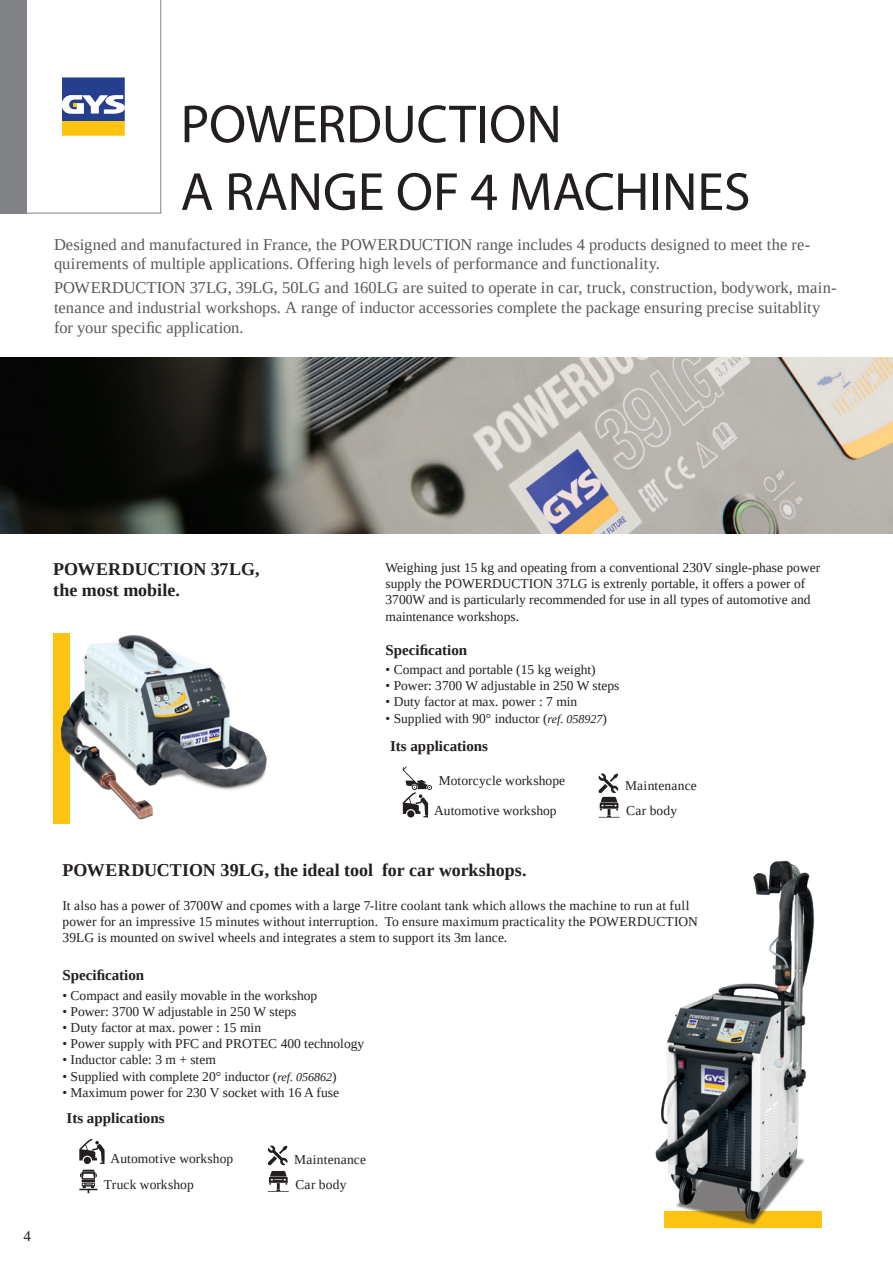
<style>
.page{position:relative;width:893px;height:1263px;background:#fff}
.page>*{position:absolute;margin:0;border:0;box-sizing:border-box;transform-origin:0 0}
.t1{font:54px/67.7px "Myriad Pro";color:#231f20}
.t2{font:700 18px/21.6px "Tinos";color:#231f20}
.t3{font:16.5px/19.8px "Tinos";color:#57585a}
.t4{font:700 15px "Tinos";color:#231f20}
.t5{font:15px "Tinos";color:#231f20}
.t6{font:13.5px/16.2px "Tinos";color:#231f20}
.s1{font-style:italic;font-size:12px}
</style>
<div class="page">
<img style="left:0;top:358px;width:892px;height:175px">
<svg style="left:403px;top:766px;width:29px;height:51px"></svg>
<svg style="left:598px;top:773px;width:21px;height:44px"></svg>
<img style="left:54px;top:633px;width:213px;height:191px">
<img style="left:655px;top:860px;width:167px;height:367px">
<svg style="left:79px;top:1139px;width:26px;height:25px"></svg>
<svg style="left:79px;top:1170px;width:18px;height:23px"></svg>
<svg style="left:268px;top:1145px;width:19px;height:20px"></svg>
<svg style="left:268px;top:1171px;width:21px;height:21px"></svg>
<svg style="left:0;top:0;width:161px;height:214px"></svg>
<h1 class="t1" style="left:181px;top:89px;width:571px">POWERDUCTION<br>A RANGE OF 4 MACHINES</h1>
<p class="t3" style="left:54px;top:234px;width:758px">Designed and manufactured in France, the POWERDUCTION range includes 4 products designed to meet the re&shy;quirements of multiple applications. Offering high levels of performance and functionality.</p>
<p class="t3" style="left:54px;top:278px;width:784px">POWERDUCTION 37LG, 39LG, 50LG and 160LG are suited to operate in car, truck, construction, bodywork, main&shy;tenance and industrial workshops. A range of inductor accessories complete the package ensuring precise suitablity for your specific application.</p>
<p class="t5" style="left:23px;top:1226px;width:9px">4</p>
<h2 class="t2" style="left:53px;top:558px;width:208px">POWERDUCTION 37LG, the most mobile.</h2>
<p class="t6" style="left:386px;top:559px;width:436px">Weighing just 15 kg and opeating from a conventional 230V single-phase power supply the POWERDUCTION 37LG is extrenly portable, it offers a power of 3700W and is particularly recommended for use in all types of automotive and maintenance workshops.</p>
<p class="t4" style="left:386px;top:640px;width:83px">Specification</p>
<p class="t6" style="left:386px;top:661px;width:212px">• Compact and portable (15 kg weight)</p>
<p class="t6" style="left:386px;top:677px;width:235px">• Power: 3700 W adjustable in 250 W steps</p>
<p class="t6" style="left:386px;top:694px;width:193px">• Duty factor at max. power : 7 min</p>
<p class="t6" style="left:386px;top:710px;width:223px">• Supplied with 90° inductor (<span class="s1">ref. 058927</span>)</p>
<p class="t4" style="left:390px;top:735px;width:99px">Its applications</p>
<p class="t6" style="left:434px;top:766px;width:133px;line-height:29.5px;text-indent:5px">Motorcycle workshope<br>Automotive workshop</p>
<p class="t6" style="left:625px;top:773px;width:73px;line-height:25px">Maintenance<br>Car body</p>
<h2 class="t2" style="left:63px;top:859px;width:465px">POWERDUCTION 39LG, the ideal tool for car workshops.</h2>
<p class="t6" style="left:63px;top:897px;width:637px">It also has a power of 3700W and cpomes with a large 7-litre coolant tank which allows the machine to run at full power for an impressive 15 minutes without interruption. To ensure maximum practicality the POWERDUCTION<br>39LG is mounted on swivel wheels and integrates a stem to support its 3m lance.</p>
<p class="t4" style="left:63px;top:965px;width:83px">Specification</p>
<p class="t6" style="left:63px;top:987px;width:256px">• Compact and easily movable in the workshop</p>
<p class="t6" style="left:63px;top:1003px;width:235px">• Power: 3700 W adjustable in 250 W steps</p>
<p class="t6" style="left:63px;top:1019px;width:200px">• Duty factor at max. power : 15 min</p>
<p class="t6" style="left:63px;top:1035px;width:303px">• Power supply with PFC and PROTEC 400 technology</p>
<p class="t6" style="left:63px;top:1052px;width:155px">• Inductor cable: 3 m + stem</p>
<p class="t6" style="left:63px;top:1068px;width:276px">• Supplied with complete 20° inductor (<span class="s1">ref. 056862</span>)</p>
<p class="t6" style="left:63px;top:1084px;width:278px">• Maximum power for 230 V socket with 16 A fuse</p>
<p class="t4" style="left:67px;top:1108px;width:99px">Its applications</p>
<p class="t6" style="left:104px;top:1145px;width:131px;line-height:26.4px;text-indent:7px">Automotive workshop<br>Truck workshop</p>
<p class="t6" style="left:294px;top:1147px;width:73px;line-height:25px">Maintenance<br>Car body</p>
</div>
